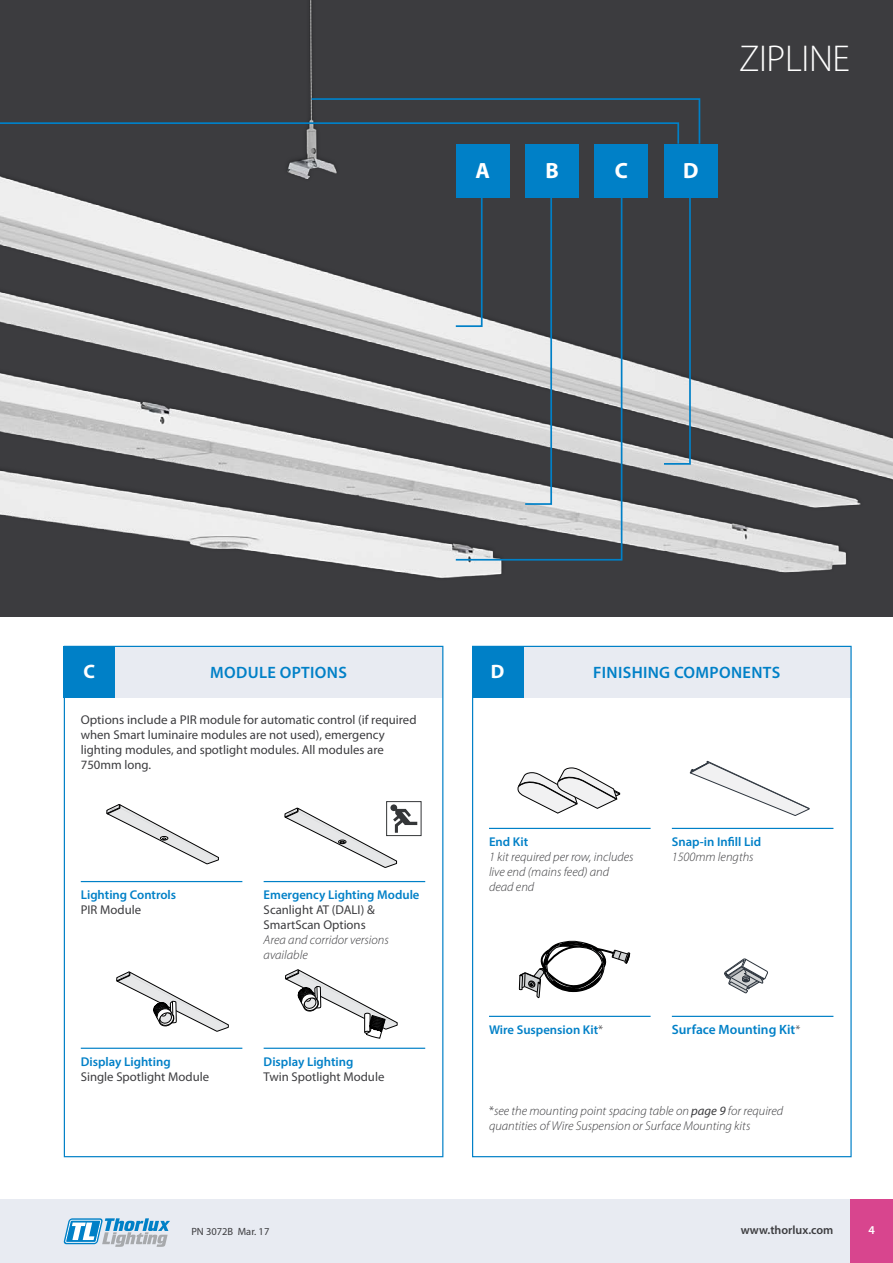
<style>
.page{position:relative;width:893px;height:1263px;background:#fff}
.page>*{position:absolute;margin:0;border:0;box-sizing:border-box;transform-origin:0 0}
.t1{font:300 37.5px "Myriad Pro";letter-spacing:-.01em;color:#fff}
.t2{font:700 22.05px "Myriad Pro";color:#fff}
.t3{font:700 19.5px "Myriad Pro";color:#fff}
.t4{font:600 16.5px "Myriad Pro";letter-spacing:.02em;color:#0080c7}
.t5{font:600 13.5px "Myriad Pro";color:#0080c7}
.t6{font:12.75px/15px "Myriad Pro";color:#3c3c3f}
.t7{font:italic 300 12.75px/15px "Myriad Pro";color:#3c3c3f}
.t8{font:600 12.75px "Myriad Pro";color:#0080c7}
.t9{font:600 12px "Myriad Pro";color:#3c3c3f}
.t10{font:600 12px "Myriad Pro";color:#fff}
.t11{font:10.5px "Myriad Pro";color:#3c3c3f}
.s1{font-weight:300;color:#3c3c3f}
.s2{font-weight:300;font-size:12.75px;color:#3c3c3f}
.s3{font-style:normal}
.s4{font-weight:400}
</style>
<div class="page">
<img style="left:0;top:0;width:893px;height:613px">
<div style="left:456px;top:144px;width:53px;height:53px;background:#0080c7"></div>
<div style="left:525px;top:144px;width:54px;height:53px;background:#0080c7"></div>
<div style="left:664px;top:144px;width:54px;height:53px;background:#0080c7"></div>
<div style="left:595px;top:144px;width:53px;height:53px;background:#0080c7"></div>
<svg style="left:454px;top:196px;width:169px;height:365px;background:#717377"></svg>
<svg style="left:454px;top:196px;width:29px;height:132px;background:#475159"></svg>
<svg style="left:662px;top:196px;width:30px;height:270px;background:#575f66"></svg>
<svg style="left:0;top:97px;width:701px;height:48px;background:#384048"></svg>
<div style="left:523px;top:646px;width:327px;height:51px;background:#e8ebf2"></div>
<div style="left:115px;top:646px;width:327px;height:51px;background:#e8ebf2"></div>
<svg style="left:517px;top:768px;width:103px;height:46px"></svg>
<svg style="left:690px;top:761px;width:119px;height:55px"></svg>
<svg style="left:519px;top:941px;width:111px;height:57px"></svg>
<svg style="left:724px;top:958px;width:44px;height:35px"></svg>
<div style="left:472px;top:646px;width:51px;height:51px;background:#0080c7"></div>
<div style="left:64px;top:646px;width:51px;height:51px;background:#0080c7"></div>
<svg style="left:116px;top:972px;width:113px;height:60px"></svg>
<svg style="left:106px;top:804px;width:113px;height:60px"></svg>
<svg style="left:285px;top:969px;width:112px;height:70px"></svg>
<svg style="left:285px;top:804px;width:132px;height:64px"></svg>
<div style="left:386px;top:801px;width:35px;height:35px;border:1px solid #343638"></div>
<hr style="left:489px;top:828px;width:162px;height:1px;background:#0080c7">
<hr style="left:81px;top:881px;width:161px;height:1px;background:#0080c7">
<hr style="left:489px;top:1016px;width:162px;height:1px;background:#0080c7">
<hr style="left:81px;top:1048px;width:161px;height:1px;background:#0080c7">
<hr style="left:672px;top:828px;width:161px;height:1px;background:#0080c7">
<hr style="left:264px;top:881px;width:161px;height:1px;background:#0080c7">
<hr style="left:672px;top:1016px;width:161px;height:1px;background:#0080c7">
<hr style="left:264px;top:1048px;width:161px;height:1px;background:#0080c7">
<div style="left:0;top:1199px;width:893px;height:64px;background:#e8ebf2"></div>
<svg style="left:64px;top:1218px;width:106px;height:29px"></svg>
<div style="left:850px;top:1199px;width:43px;height:64px;background:#d8458e"></div>
<h2 class="t2" style="left:475px;top:156px;width:16px">A</h2>
<h2 class="t2" style="left:545px;top:156px;width:15px">B</h2>
<h2 class="t2" style="left:615px;top:156px;width:15px">C</h2>
<h2 class="t2" style="left:683px;top:156px;width:17px">D</h2>
<h1 class="t1" style="left:739px;top:36px;width:112px">ZIPLINE</h1>
<h3 class="t3" style="left:83px;top:658px;width:13px">C</h3>
<h3 class="t3" style="left:491px;top:658px;width:15px">D</h3>
<p class="t4" style="left:210px;top:662px;width:138px">MODULE OPTIONS</p>
<p class="t4" style="left:593px;top:662px;width:189px">FINISHING COMPONENTS</p>
<p class="t6" style="left:81px;top:712px;width:337px">Options include a PIR module for automatic control (if required when Smart luminaire modules are not used), emergency lighting modules, and spotlight modules. All modules are 750mm long.</p>
<p class="t8" style="left:81px;top:886px;width:97px">Lighting Controls</p>
<p class="t6" style="left:81px;top:902px;width:62px">PIR Module</p>
<p class="t8" style="left:81px;top:1053px;width:91px">Display Lighting</p>
<p class="t6" style="left:81px;top:1069px;width:130px">Single Spotlight Module</p>
<p class="t8" style="left:264px;top:886px;width:157px">Emergency Lighting Module</p>
<p class="t6" style="left:264px;top:902px;width:113px">Scanlight AT (DALI) &amp;<br>SmartScan Options</p>
<p class="t7" style="left:264px;top:932px;width:127px">Area and corridor versions available</p>
<p class="t8" style="left:264px;top:1053px;width:91px">Display Lighting</p>
<p class="t6" style="left:264px;top:1069px;width:122px">Twin Spotlight Module</p>
<p class="t8" style="left:489px;top:833px;width:41px">End Kit</p>
<p class="t7" style="left:489px;top:849px;width:146px">1 kit required per row, includes live end (mains feed) and dead end</p>
<p class="t8" style="left:672px;top:833px;width:91px">Snap-in Infill Lid</p>
<p class="t7" style="left:672px;top:849px;width:83px">1500mm lengths</p>
<p class="t8" style="left:489px;top:1021px;width:116px">Wire Suspension Kit<span class="s1">*</span></p>
<p class="t5" style="left:672px;top:1021px;width:130px">Surface Mounting Kit<span class="s2">*</span></p>
<p class="t7" style="left:489px;top:1103px;width:296px"><span class="s3">*</span>see the mounting point spacing table on <span class="s4">page 9</span> for required quantities of Wire Suspension or Surface Mounting kits</p>
<p class="t11" style="left:191px;top:1225px;width:80px">PN 3072B Mar. 17</p>
<p class="t9" style="left:741px;top:1222px;width:94px">www.thorlux.com</p>
<p class="t10" style="left:868px;top:1222px;width:8px">4</p>
</div>
